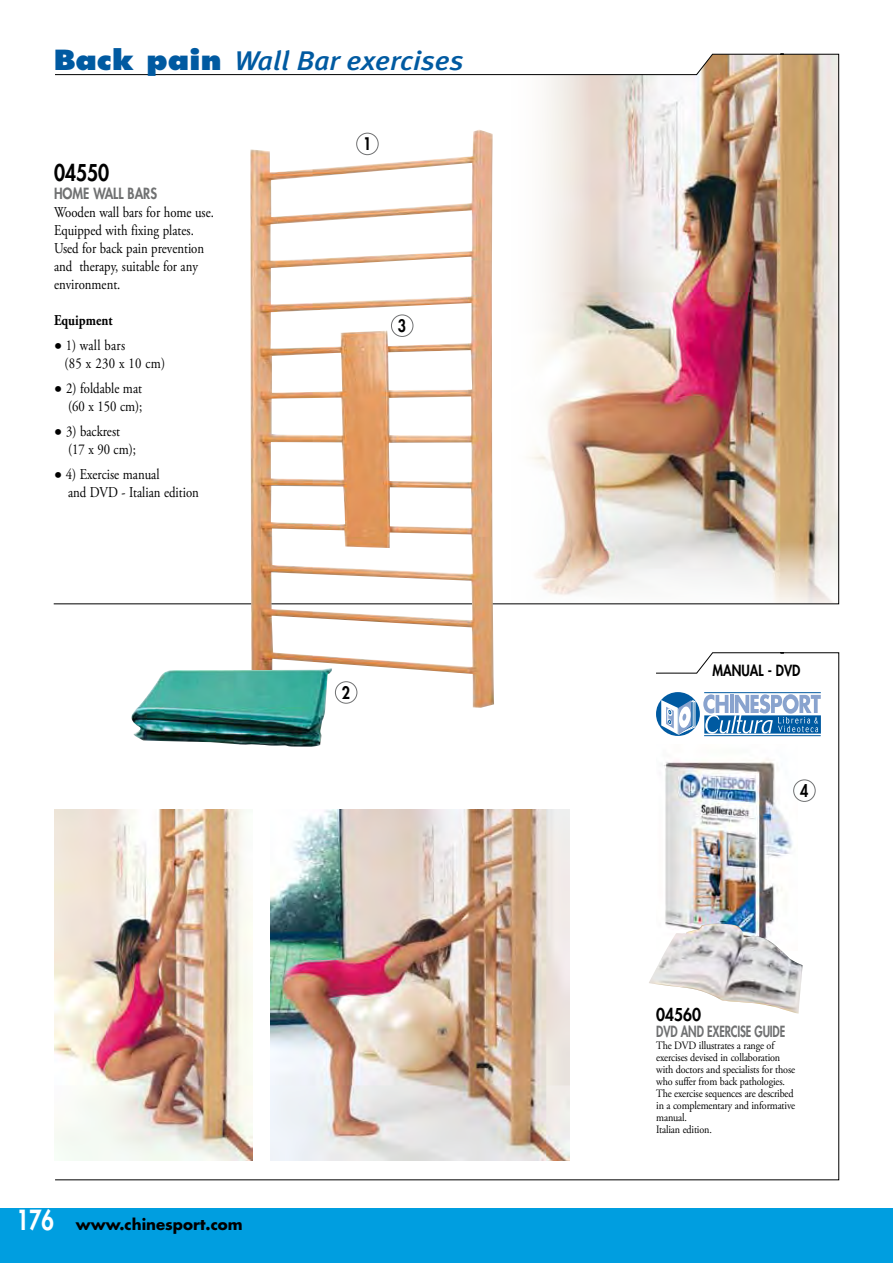
<style>
.page{position:relative;width:893px;height:1263px;background:#fff}
.page>*{position:absolute;margin:0;border:0;box-sizing:border-box;transform-origin:0 0}
.t1{font:italic 500 27px "Meta Plus";color:#005aa1;scale:1.1 1}
.t2{font:800 22.5px "Futura";color:#000;scale:.85 1}
.t3{font:800 17.25px "Futura";color:#000;scale:.9 1}
.t4{font:800 16.8px "Futura";color:#000;scale:.85 1}
.t5{font:15px/18px "Adobe Garamond Pro";color:#000;scale:.85 1}
.t6{font:15px/18px "Adobe Garamond Pro";letter-spacing:.02em;color:#000;scale:.85 1}
.t7{font:700 15px "Futura Std";color:#000}
.t8{font:800 15px "Futura";letter-spacing:-.015em;color:#707172;scale:.75 1}
.t9{font:800 15px "Futura";letter-spacing:-.015em;color:#707172;scale:.85 1}
.t10{font:800 15px "Futura";color:#000;scale:.85 1}
.t11{font:700 15px "Adobe Garamond Pro";color:#000;scale:.85 1}
.t12{font:11.25px/12px "Adobe Garamond Pro";letter-spacing:-.015em;color:#000;scale:.9 1}
.s1{font-family:"Futura Std";font-weight:800;font-style:normal}
.s2{font-size:21px}
.s3{font-family:"Futura";font-weight:800;font-size:27px;color:#fff}
</style>
<div class="page">
<div style="left:0;top:1209px;width:893px;height:54px;background:#009ee0"></div>
<svg style="left:55px;top:652px;width:784px;height:528px"></svg>
<img style="left:53px;top:54px;width:786px;height:550px">
<hr style="left:704px;top:735px;width:117px;height:1px;background:#005aa1">
<svg style="left:656px;top:692px;width:44px;height:44px"></svg>
<svg style="left:661px;top:700px;width:34px;height:35px"></svg>
<svg style="left:703px;top:694px;width:118px;height:40px"></svg>
<hr style="left:704px;top:692px;width:117px;height:1px;background:#005aa1">
<img style="left:649px;top:924px;width:153px;height:90px">
<img style="left:250px;top:129px;width:244px;height:579px">
<img style="left:131px;top:668px;width:201px;height:79px">
<div style="left:356px;top:133px;width:22px;height:22px;border:1px solid #707172;border-radius:50%"></div>
<div style="left:335px;top:681px;width:22px;height:22px;border:1px solid #707172;border-radius:50%"></div>
<div style="left:391px;top:315px;width:22px;height:22px;border:1px solid #707172;border-radius:50%"></div>
<div style="left:793px;top:780px;width:22px;height:22px;border:1px solid #707172;border-radius:50%"></div>
<img style="left:270px;top:809px;width:300px;height:352px">
<img style="left:54px;top:809px;width:198px;height:351px">
<h1 class="t1" style="left:54px;top:45px;width:374px"><span class="s1">Back pain</span> Wall Bar exercises</h1>
<h2 class="t2" style="left:54px;top:157px;width:67px">04550</h2>
<h3 class="t9" style="left:54px;top:183px;width:123px">HOME WALL BARS</h3>
<h3 class="t5" style="left:54px;top:203px;width:190px">Wooden wall bars for home use.<br>Equipped with fixing plates.<br>Used for back pain prevention and therapy, suitable for any environment.</h3>
<h3 class="t11" style="left:54px;top:311px;width:70px">Equipment</h3>
<h3 class="t6" style="left:65px;top:336px;width:120px;text-indent:-11px"><span class="s2">•</span> 1) wall bars<br>(85 x 230 x 10 cm)</h3>
<h3 class="t5" style="left:54px;top:380px;width:106px;text-align:right"><span class="s2">•</span> 2) foldable mat (60 x 150 cm);</h3>
<h3 class="t5" style="left:68px;top:423px;width:82px;text-indent:-14px"><span class="s2">•</span> 3) backrest (17 x 90 cm);</h3>
<h3 class="t5" style="left:68px;top:466px;width:156px;text-indent:-14px"><span class="s2">•</span> 4) Exercise manual<br>and DVD - Italian edition</h3>
<h3 class="t4" style="left:363px;top:133px;width:11px">1</h3>
<h3 class="t4" style="left:398px;top:315px;width:11px">3</h3>
<h3 class="t4" style="left:342px;top:681px;width:11px">2</h3>
<h3 class="t7" style="left:17px;top:1215px;width:228px"><span class="s3">176</span> www.chinesport.com</h3>
<h3 class="t10" style="left:712px;top:660px;width:13px">MAN</h3>
<h3 class="t10" style="left:741px;top:660px;width:71px">UAL - DVD</h3>
<h3 class="t4" style="left:800px;top:780px;width:11px">4</h3>
<h3 class="t3" style="left:656px;top:1003px;width:51px">04560</h3>
<h3 class="t8" style="left:656px;top:1022px;width:172px">DVD AND EXER CISE GUIDE</h3>
<p class="t12" style="left:656px;top:1040px;width:156px">The DVD illustrates a range of exercises devised in collaboration with doctors and specialists for those who suffer from back pathologies.<br>The exercise sequences are described in a complementary and informative manual.<br>Italian edition.</p>
</div>
